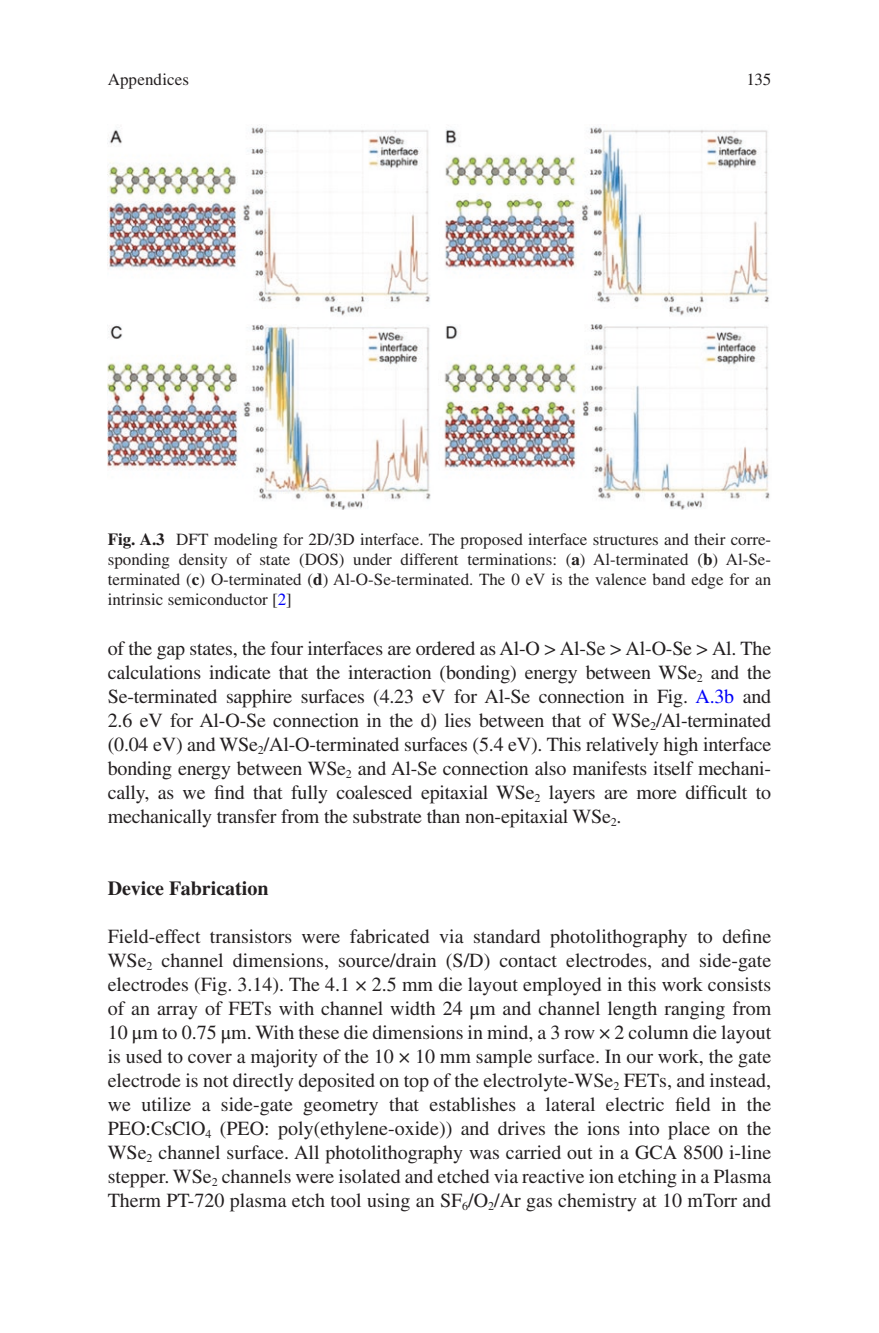
<style>
.page{position:relative;width:879px;height:1333px;background:#fff}
.page>*{position:absolute;margin:0;border:0;box-sizing:border-box;transform-origin:0 0}
.t1{font:20px/24px "Qbjwpm Times LT Std";letter-spacing:-.01em;color:#231f20;text-align:justify}
.t2{font:700 20px "Lfxwdp Times LT Std";color:#231f20}
.t3{font:17px/20px "Qbjwpm Times LT Std";color:#231f20;text-align:justify}
.s1{font-family:"Lfxwdp Times LT Std";font-weight:700}
.s2{color:#0000fa}
.s3{font-family:"Bmrsxq STIX General"}
</style>
<div class="page">
<img style="left:108px;top:124px;width:662px;height:385px">
<p class="t3" style="left:108px;top:69px;width:83px">Appendices</p>
<p class="t3" style="left:746px;top:69px;width:26px">135</p>
<p class="t3" style="left:108px;top:529px;width:665px"><span class="s1">Fig. A.3</span> DFT modeling for 2D/3D interface. The proposed interface structures and their corre&shy;sponding density of state (DOS) under different terminations: (<span class="s1">a</span>) Al-terminated (<span class="s1">b</span>) Al-Se&shy;terminated (<span class="s1">c</span>) O-terminated (<span class="s1">d</span>) Al-O-Se-terminated. The 0 eV is the valence band edge for an intrinsic semiconductor [<span class="s2">2</span>]</p>
<p class="t1" style="left:108px;top:636px;width:665px">of the gap states, the four interfaces are ordered as Al-O &gt; Al-Se &gt; Al-O-Se &gt; Al. The calculations indicate that the interaction (bonding) energy between WSe<sub>2</sub> and the Se-terminated sapphire surfaces (4.23 eV for Al-Se connection in Fig. <span class="s2">A.3b</span> and 2.6 eV for Al-O-Se connection in the d) lies between that of WSe<sub>2</sub>/Al-terminated (0.04 eV) and WSe<sub>2</sub>/Al-O-terminated surfaces (5.4 eV). This relatively high interface bonding energy between WSe<sub>2</sub> and Al-Se connection also manifests itself mechani&shy;cally, as we find that fully coalesced epitaxial WSe<sub>2</sub> layers are more difficult to mechanically transfer from the substrate than non-epitaxial WSe<sub>2</sub>.</p>
<p class="t2" style="left:108px;top:876px;width:162px">Device Fabrication</p>
<p class="t1" style="left:108px;top:924px;width:665px">Field-effect transistors were fabricated via standard photolithography to define WSe<sub>2</sub> channel dimensions, source/drain (S/D) contact electrodes, and side-gate electrodes (Fig. 3.14). The 4.1 × 2.5 mm die layout employed in this work consists of an array of FETs with channel width 24 <span class="s3">μ</span>m and channel length ranging from 10 <span class="s3">μ</span>m to 0.75 <span class="s3">μ</span>m. With these die dimensions in mind, a 3 row × 2 column die layout is used to cover a majority of the 10 × 10 mm sample surface. In our work, the gate electrode is not directly deposited on top of the electrolyte-WSe<sub>2</sub> FETs, and instead, we utilize a side-gate geometry that establishes a lateral electric field in the PEO:CsClO<sub>4</sub> (PEO: poly(ethylene-oxide)) and drives the ions into place on the WSe<sub>2</sub> channel surface. All photolithography was carried out in a GCA 8500 i-line stepper. WSe<sub>2</sub> channels were isolated and etched via reactive ion etching in a Plasma Therm PT-720 plasma etch tool using an SF<sub>6</sub>/O<sub>2</sub>/Ar gas chemistry at 10 mTorr and</p>
</div>
